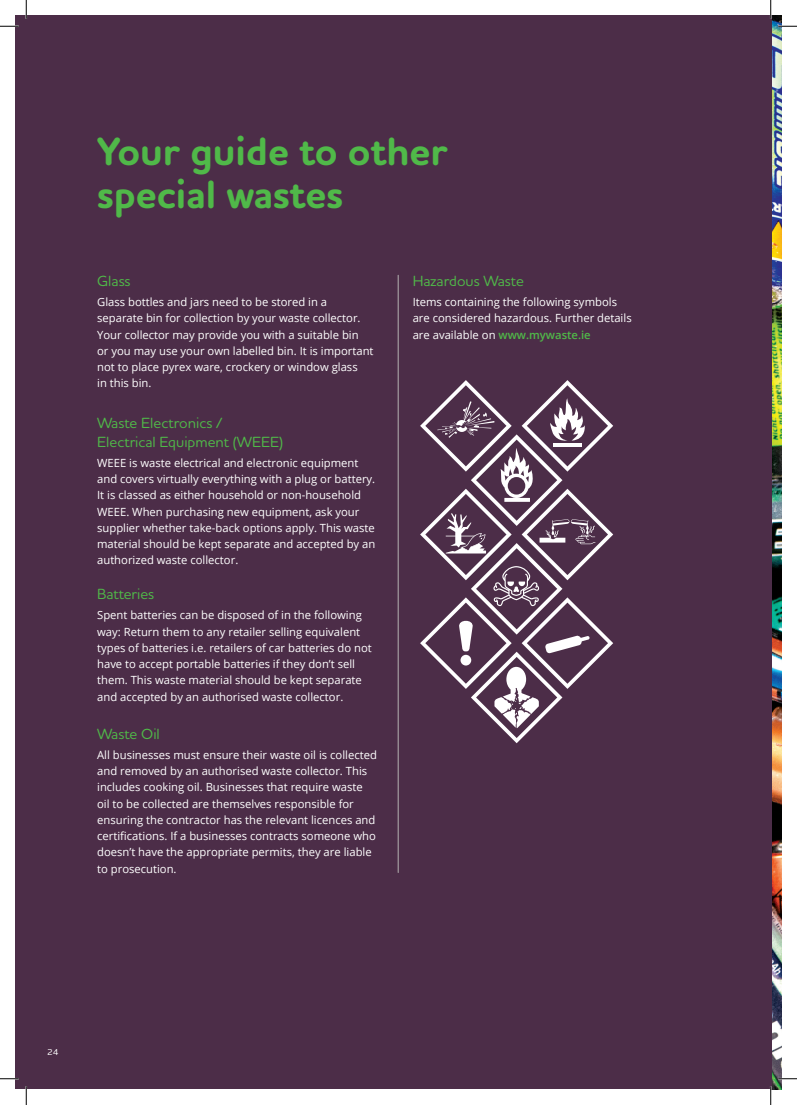
<style>
.page{position:relative;width:797px;height:1105px;background:#fff}
.page>*{position:absolute;margin:0;border:0;box-sizing:border-box;transform-origin:0 0}
.t1{font:700 40px/42.5px "Houschka Rounded";color:#50b949}
.t2{font:500 15px/18.8px "Houschka Rounded";color:#50b949}
.t3{font:11.25px/16.2px "Open Sans";color:#fff}
.t4{font:500 8.75px "Houschka Rounded";color:#fff;scale:1.11 1}
.s1{font-weight:600;color:#50b949}
</style>
<div class="page">
<img style="left:772px;top:16px;width:9px;height:1073px">
<div style="left:16px;top:16px;width:756px;height:1073px;background:#4c2d48"></div>
<hr style="left:398px;top:275px;width:1px;height:597px;background:#b4b2b2">
<svg style="left:420px;top:380px;width:193px;height:363px"></svg>
<svg style="left:0;top:25px;width:19px;height:2px"></svg>
<svg style="left:778px;top:25px;width:19px;height:2px"></svg>
<svg style="left:0;top:1078px;width:19px;height:1px"></svg>
<svg style="left:778px;top:1078px;width:19px;height:1px"></svg>
<svg style="left:25px;top:0;width:2px;height:19px"></svg>
<svg style="left:25px;top:1086px;width:2px;height:19px"></svg>
<svg style="left:770px;top:0;width:1px;height:19px"></svg>
<svg style="left:770px;top:1086px;width:1px;height:19px"></svg>
<p class="t1" style="left:97px;top:131px;width:352px">Your guide to other special wastes</p>
<p class="t2" style="left:97px;top:271px;width:35px">Glass</p>
<p class="t3" style="left:97px;top:294px;width:278px">Glass bottles and jars need to be stored in a separate bin for collection by your waste collector.<br>Your collector may provide you with a suitable bin<br>or you may use your own labelled bin. It is important not to place pyrex ware, crockery or window glass<br>in this bin.</p>
<p class="t2" style="left:97px;top:413px;width:187px">Waste Electronics /<br>Electrical Equipment (WEEE)</p>
<p class="t3" style="left:97px;top:454px;width:280px">WEEE is waste electrical and electronic equipment and covers virtually everything with a plug or battery.<br>It is classed as either household or non-household WEEE. When purchasing new equipment, ask your supplier whether take-back options apply. This waste material should be kept separate and accepted by an authorized waste collector.</p>
<p class="t2" style="left:97px;top:584px;width:59px">Batteries</p>
<p class="t3" style="left:97px;top:607px;width:276px">Spent batteries can be disposed of in the following way: Return them to any retailer selling equivalent types of batteries i.e. retailers of car batteries do not have to accept portable batteries if they don’t sell them. This waste material should be kept separate and accepted by an authorised waste collector.</p>
<p class="t2" style="left:97px;top:724px;width:64px">Waste Oil</p>
<p class="t3" style="left:97px;top:746px;width:281px">All businesses must ensure their waste oil is collected and removed by an authorised waste collector. This includes cooking oil. Businesses that require waste oil to be collected are themselves responsible for ensuring the contractor has the relevant licences and certifications. If a businesses contracts someone who doesn’t have the appropriate permits, they are liable to prosecution.</p>
<p class="t2" style="left:412px;top:271px;width:113px">Hazardous Waste</p>
<p class="t3" style="left:412px;top:294px;width:220px">Items containing the following symbols are considered hazardous. Further details are available on <span class="s1">www.mywaste.ie</span></p>
<p class="t4" style="left:47px;top:1047px;width:12px">24</p>
</div>
